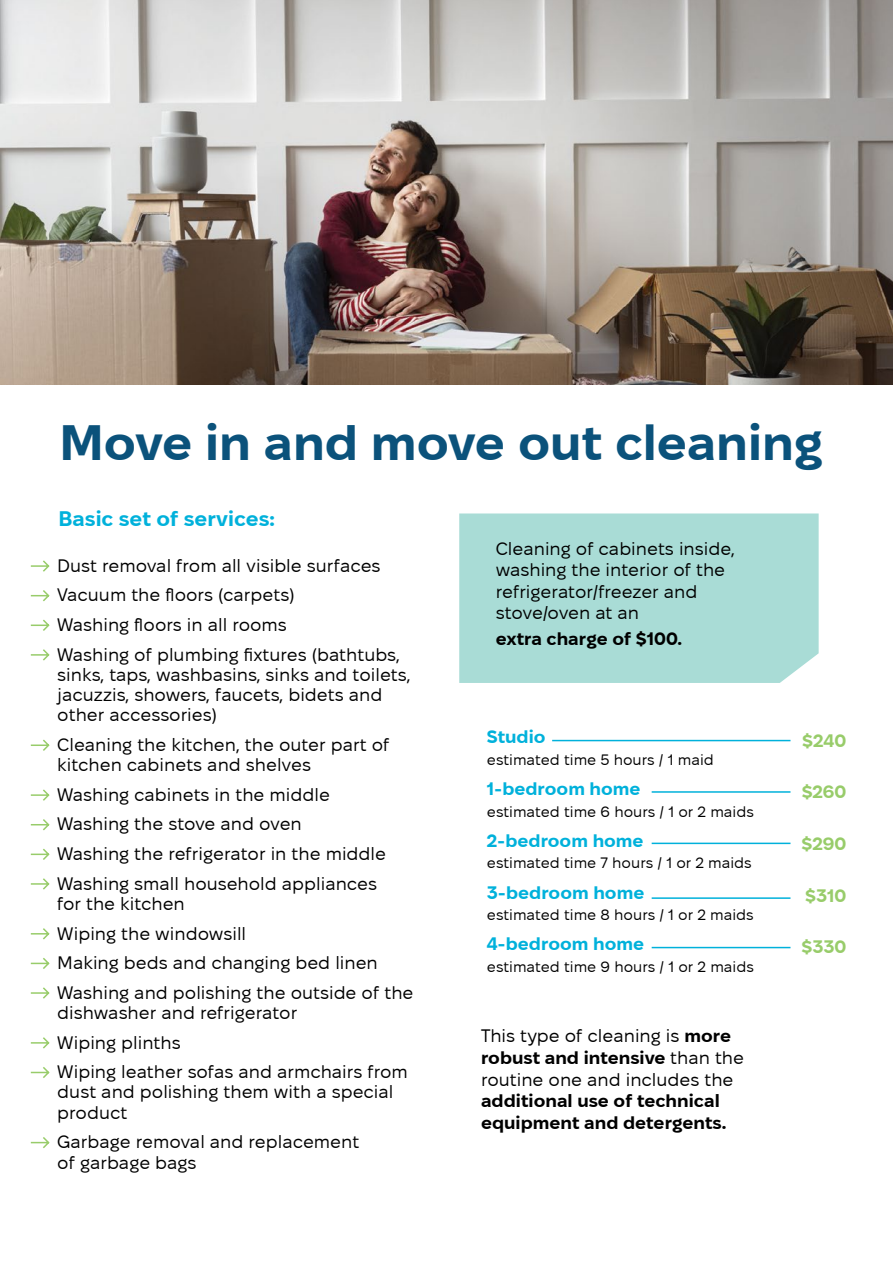
<style>
.page{position:relative;width:893px;height:1263px;background:#fff}
.page>*{position:absolute;margin:0;border:0;box-sizing:border-box;transform-origin:0 0}
.t1{font:700 49.5px "Fixel Display";color:#0b527b}
.t2{font:700 21px "Fixel Display";color:#00b1db}
.t3{font:18px/29.5px "Fixel Display";color:#000}
.t4{font:700 18px/21.6px "Fixel Display";color:#000}
.t5{font:700 18px "Fixel Display";color:#00b1db}
.t6{font:700 18px "Fixel Display";color:#98cc6a}
.t7{font:15px "Fixel Display";color:#000}
.s1{font-weight:700}
</style>
<div class="page">
<img style="left:0;top:0;width:893px;height:385px">
<div style="left:459px;top:513px;width:360px;height:170px;background:#a9dcd6"></div>
<hr style="left:552px;top:740px;width:238px;height:1px;background:#00b1db">
<hr style="left:652px;top:791px;width:138px;height:2px;background:#00b1db">
<hr style="left:652px;top:843px;width:138px;height:1px;background:#00b1db">
<hr style="left:652px;top:897px;width:138px;height:2px;background:#00b1db">
<hr style="left:652px;top:947px;width:138px;height:1px;background:#00b1db">
<svg style="left:30px;top:560px;width:20px;height:12px"></svg>
<svg style="left:30px;top:590px;width:20px;height:12px"></svg>
<svg style="left:30px;top:619px;width:20px;height:12px"></svg>
<svg style="left:30px;top:649px;width:20px;height:12px"></svg>
<svg style="left:30px;top:739px;width:20px;height:12px"></svg>
<svg style="left:30px;top:789px;width:20px;height:12px"></svg>
<svg style="left:30px;top:819px;width:20px;height:12px"></svg>
<svg style="left:30px;top:848px;width:20px;height:12px"></svg>
<svg style="left:30px;top:878px;width:20px;height:12px"></svg>
<svg style="left:30px;top:928px;width:20px;height:12px"></svg>
<svg style="left:30px;top:958px;width:20px;height:11px"></svg>
<svg style="left:30px;top:987px;width:20px;height:12px"></svg>
<svg style="left:30px;top:1037px;width:20px;height:12px"></svg>
<svg style="left:30px;top:1067px;width:20px;height:11px"></svg>
<svg style="left:30px;top:1137px;width:20px;height:12px"></svg>
<h1 class="t1" style="left:60px;top:414px;width:765px">Мovе in and movе out cleaning</h1>
<p class="t2" style="left:58px;top:506px;width:218px">Basic set of services:</p>
<p class="t3" style="left:57px;top:550px;width:344px">Dust removal from all visible surfaces Vacuum the floors (carpets)<br>Washing floors in all rooms<br>Washing of plumbing fixtures (bathtubs,</p>
<p class="t3" style="left:57px;top:664px;width:355px;line-height:20.2px">sinks, taps, washbasins, sinks and toilets, jacuzzis, showers, faucets, bidets and other accessories)</p>
<p class="t3" style="left:57px;top:734px;width:334px;line-height:20.2px">Cleaning the kitchen, the outer part of kitchen cabinets and shelves</p>
<p class="t3" style="left:57px;top:779px;width:330px">Washing cabinets in the middle Washing the stove and oven<br>Washing the refrigerator in the middle Washing small household appliances</p>
<p class="t3" style="left:57px;top:888px;width:358px">for the kitchen<br>Wiping the windowsill<br>Making beds and changing bed linen<br>Washing and polishing the outside of the</p>
<p class="t3" style="left:57px;top:998px;width:352px">dishwasher and refrigerator<br>Wiping plinths<br>Wiping leather sofas and armchairs from</p>
<p class="t3" style="left:57px;top:1082px;width:338px;line-height:20.2px">dust and polishing them with a special product</p>
<p class="t3" style="left:57px;top:1132px;width:304px;line-height:20.2px">Garbage removal and replacement of garbage bags</p>
<p class="t3" style="left:496px;top:537px;width:241px;line-height:21.6px">Cleaning of cabinets inside, washing the interior of the refrigerator/freezer and stove/oven at an</p>
<p class="t4" style="left:496px;top:628px;width:188px">extra charge of $100.</p>
<p class="t5" style="left:487px;top:726px;width:60px">Studio</p>
<p class="t7" style="left:487px;top:751px;width:228px">estimated time 5 hours / 1 maid</p>
<p class="t5" style="left:487px;top:778px;width:155px">1-bedroom home</p>
<p class="t7" style="left:487px;top:803px;width:268px">estimated time 6 hours / 1 or 2 maids</p>
<p class="t5" style="left:487px;top:830px;width:158px">2-bedroom home</p>
<p class="t7" style="left:487px;top:854px;width:266px">estimated time 7 hours / 1 or 2 maids</p>
<p class="t5" style="left:487px;top:882px;width:159px">3-bedroom home</p>
<p class="t7" style="left:487px;top:906px;width:268px">estimated time 8 hours / 1 or 2 maids</p>
<p class="t5" style="left:487px;top:933px;width:159px">4-bedroom home</p>
<p class="t7" style="left:487px;top:958px;width:268px">estimated time 9 hours / 1 or 2 maids</p>
<p class="t3" style="left:481px;top:1025px;width:265px;line-height:21.6px">This type of cleaning is <span class="s1">more robust and intensive</span> than the routine one and includes the</p>
<p class="t4" style="left:481px;top:1090px;width:247px">additional use of technical equipment and detergents.</p>
<p class="t6" style="left:802px;top:730px;width:46px">$240</p>
<p class="t6" style="left:802px;top:781px;width:46px">$260</p>
<p class="t6" style="left:802px;top:833px;width:46px">$290</p>
<p class="t6" style="left:805px;top:885px;width:43px">$310</p>
<p class="t6" style="left:801px;top:936px;width:46px">$330</p>
</div>
